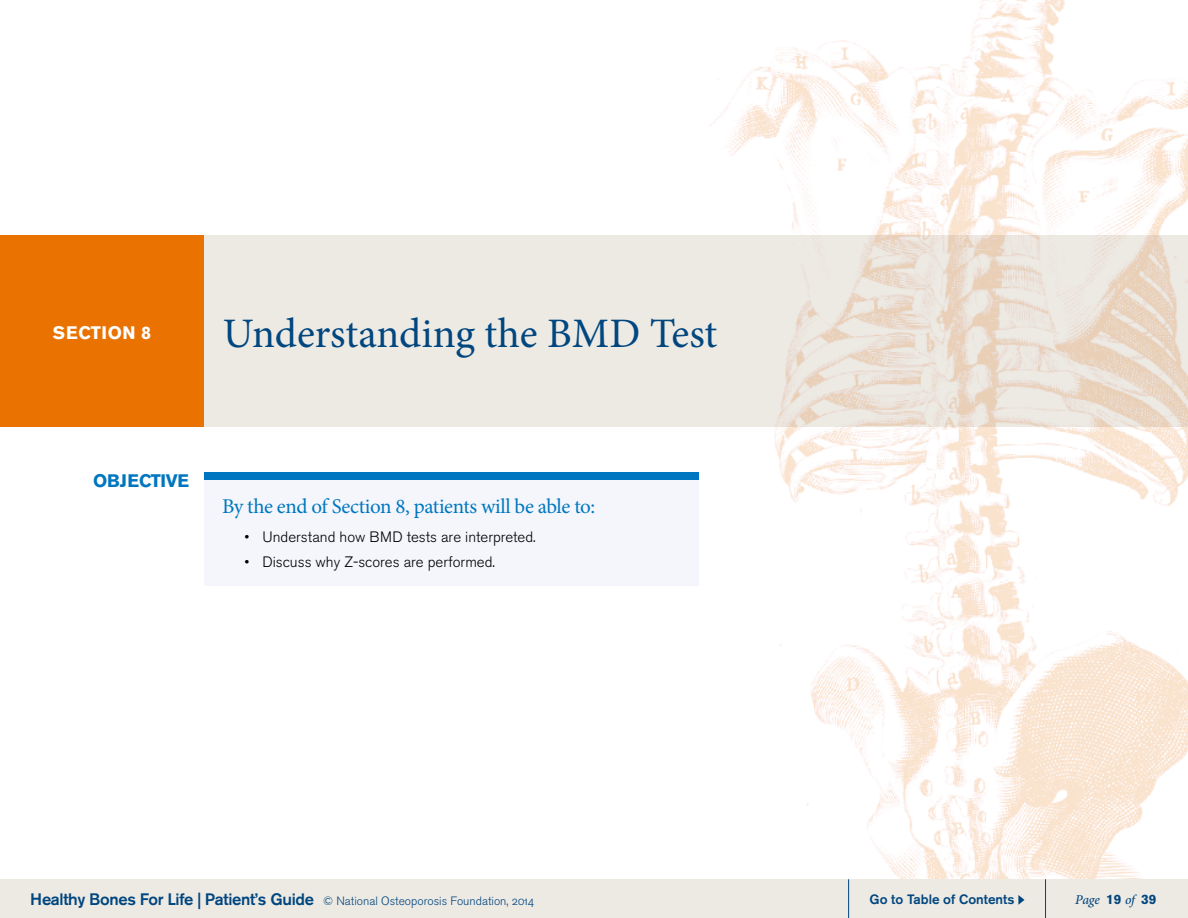
<style>
.page{position:relative;width:1188px;height:918px;background:#fff}
.page>*{position:absolute;margin:0;border:0;box-sizing:border-box;transform-origin:0 0}
.t1{font:42px "Minion Pro";letter-spacing:-.005em;color:#00467f}
.t2{font:21px "Minion Pro";letter-spacing:-.02em;color:#0076c0}
.t3{font:700 18px "Akzidenz Grotesk BE";letter-spacing:-.02em;color:#0076c0}
.t4{font:700 18px "Akzidenz Grotesk BE";color:#fff}
.t5{font:15px "Akzidenz Grotesk BE Light Os F";color:#000}
.t6{font:500 13.5px "Akzidenz Grotesk BE";color:#00467f}
.t7{font:italic 500 13.5px "Minion Pro";letter-spacing:-.015em;color:#00467f}
.t8{font:12px "Akzidenz Grotesk BE Light Os F";color:#00467f}
.s1{font-family:"Akzidenz Grotesk BE";font-weight:500;font-size:16.5px}
.s2{font-family:"Akzidenz Grotesk BE";font-weight:700;font-style:normal}
</style>
<div class="page">
<div style="left:0;top:236px;width:1188px;height:192px;background:#ede9e3"></div>
<div style="left:0;top:236px;width:204px;height:192px;background:#ea7200"></div>
<img style="left:680px;top:0;width:508px;height:879px">
<div style="left:204px;top:472px;width:494px;height:8px;background:#0076c0"></div>
<div style="left:204px;top:480px;width:494px;height:105px;background:#f4f6fb"></div>
<div style="left:0;top:879px;width:1188px;height:39px;background:#ede9e3"></div>
<svg style="left:1018px;top:895px;width:7px;height:10px"></svg>
<hr style="left:848px;top:879px;width:1px;height:39px;background:#00467f">
<hr style="left:1045px;top:879px;width:1px;height:39px;background:#00467f">
<h3 class="t4" style="left:53px;top:322px;width:25px">SECTI</h3>
<h3 class="t4" style="left:108px;top:322px;width:45px">ON 8</h3>
<h1 class="t1" style="left:223px;top:305px;width:496px">Understanding the BMD Test</h1>
<h3 class="t3" style="left:93px;top:470px;width:97px">OBJECTIVE</h3>
<h2 class="t2" style="left:222px;top:492px;width:375px">By the end of Section 8, patients will be able to:</h2>
<p class="t5" style="left:244px;top:528px;width:293px">• Understand how BMD tests are interpreted.</p>
<p class="t5" style="left:244px;top:554px;width:252px">• Discuss why Z-scores are performed.</p>
<p class="t8" style="left:30px;top:894px;width:505px"><span class="s1">Healthy Bones For Life | Patient’s Guide</span> © National Osteoporosis Foundation, 2014</p>
<p class="t6" style="left:870px;top:891px;width:146px">Go to Table of Contents</p>
<p class="t7" style="left:1075px;top:890px;width:83px">Page <span class="s2">19</span> of <span class="s2">39</span></p>
</div>
